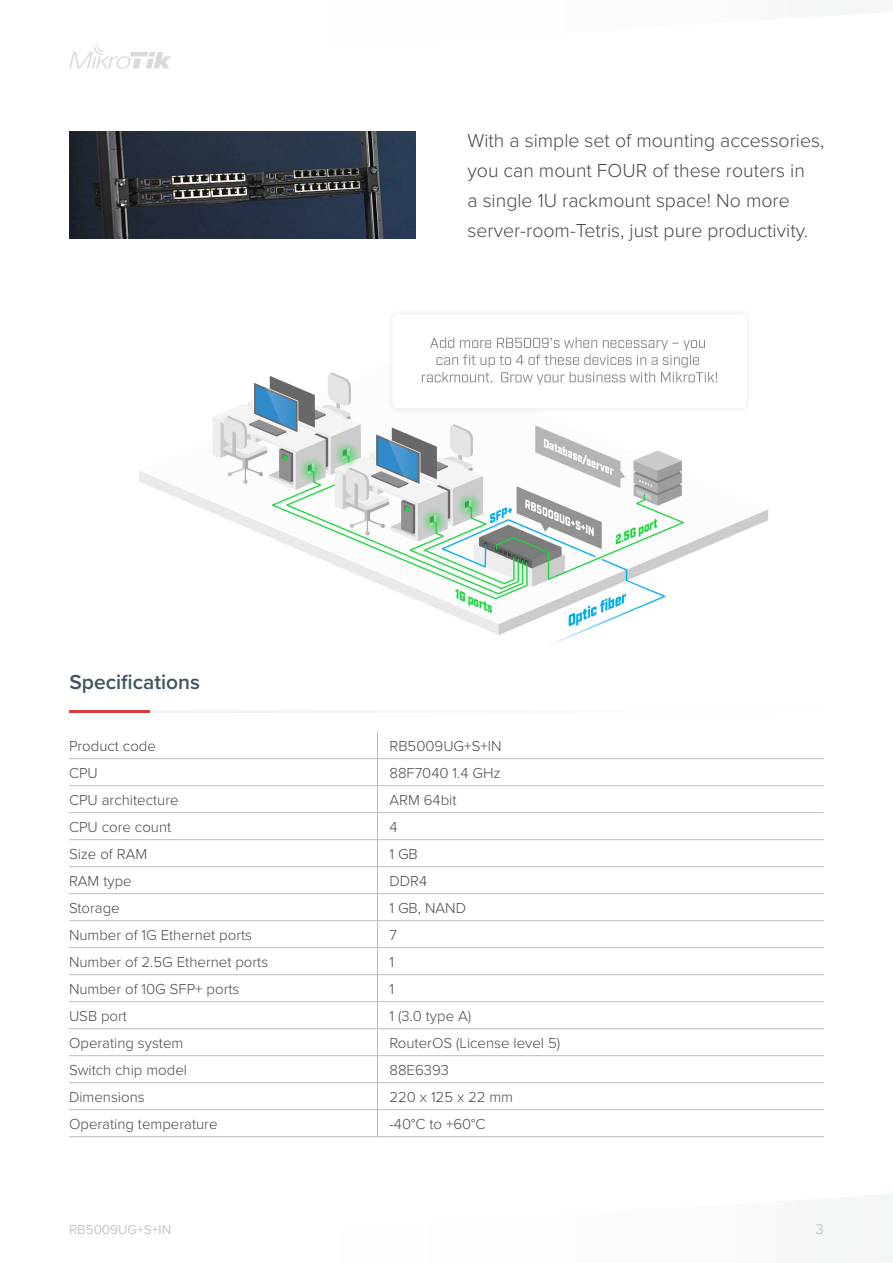
<style>
.page{position:relative;width:893px;height:1263px;background:#fff}
.page>*{position:absolute;margin:0;border:0;box-sizing:border-box;transform-origin:0 0}
.Mazie_virsraksti_201{font:600 21px "Proxima Nova";color:#425361}
.Teksts{font:300 19.5px/30px "Proxima Nova";color:#4a4a4a}
.Tabulu_teksts_2019{font:300 15px "Proxima Nova";color:#4a4a4a}
.t1{font:15px "Proxima Nova";color:#c7c8ca}
.t2{font:13.5px "Proxima Nova";color:#c6c6c5}
</style>
<div class="page">
<svg style="left:841px;top:0;width:52px;height:15px"></svg>
<div style="left:848px;top:1194px;width:45px;height:68px;background:#f4f6f7"></div>
<svg style="left:69px;top:45px;width:103px;height:24px"></svg>
<hr style="left:69px;top:710px;width:81px;height:2px;background:#db3b40">
<hr style="left:150px;top:710px;width:673px;height:2px;background:#eff2f3">
<hr style="left:69px;top:758px;width:308px;height:1px;background:#bcbdc0">
<hr style="left:377px;top:758px;width:447px;height:1px;background:#bcbdc0">
<hr style="left:69px;top:785px;width:308px;height:1px;background:#bcbdc0">
<hr style="left:377px;top:785px;width:447px;height:1px;background:#bcbdc0">
<hr style="left:69px;top:812px;width:308px;height:1px;background:#bcbdc0">
<hr style="left:377px;top:812px;width:447px;height:1px;background:#bcbdc0">
<hr style="left:69px;top:839px;width:308px;height:1px;background:#bcbdc0">
<hr style="left:377px;top:839px;width:447px;height:1px;background:#bcbdc0">
<hr style="left:69px;top:866px;width:308px;height:1px;background:#bcbdc0">
<hr style="left:377px;top:866px;width:447px;height:1px;background:#bcbdc0">
<hr style="left:69px;top:893px;width:308px;height:1px;background:#bcbdc0">
<hr style="left:377px;top:893px;width:447px;height:1px;background:#bcbdc0">
<hr style="left:69px;top:920px;width:308px;height:1px;background:#bcbdc0">
<hr style="left:377px;top:920px;width:447px;height:1px;background:#bcbdc0">
<hr style="left:69px;top:947px;width:308px;height:1px;background:#bcbdc0">
<hr style="left:377px;top:947px;width:447px;height:1px;background:#bcbdc0">
<hr style="left:69px;top:974px;width:308px;height:1px;background:#bcbdc0">
<hr style="left:377px;top:974px;width:447px;height:1px;background:#bcbdc0">
<hr style="left:69px;top:1001px;width:308px;height:1px;background:#bcbdc0">
<hr style="left:377px;top:1001px;width:447px;height:1px;background:#bcbdc0">
<hr style="left:69px;top:1028px;width:308px;height:1px;background:#bcbdc0">
<hr style="left:377px;top:1028px;width:447px;height:1px;background:#bcbdc0">
<hr style="left:69px;top:1055px;width:308px;height:1px;background:#bcbdc0">
<hr style="left:377px;top:1055px;width:447px;height:1px;background:#bcbdc0">
<hr style="left:69px;top:1082px;width:308px;height:1px;background:#bcbdc0">
<hr style="left:377px;top:1082px;width:447px;height:1px;background:#bcbdc0">
<hr style="left:69px;top:1109px;width:308px;height:1px;background:#bcbdc0">
<hr style="left:377px;top:1109px;width:447px;height:1px;background:#bcbdc0">
<svg style="left:377px;top:732px;width:1px;height:404px"></svg>
<hr style="left:69px;top:1136px;width:308px;height:1px;background:#bcbdc0">
<hr style="left:377px;top:1136px;width:447px;height:1px;background:#bcbdc0">
<img style="left:69px;top:132px;width:346px;height:107px">
<img style="left:139px;top:313px;width:629px;height:331px">
<p class="Mazie_virsraksti_201" style="left:69px;top:666px;width:132px">Specifications</p>
<p class="Teksts" style="left:467px;top:125px;width:358px">With a simple set of mounting accessories, you can mount FOUR of these routers in<br>a single 1U rackmount space! No more server-room-Tetris, just pure productivity.</p>
<p class="Tabulu_teksts_2019" style="left:69px;top:735px;width:89px">Product code</p>
<p class="Tabulu_teksts_2019" style="left:389px;top:735px;width:114px">RB5009UG+S+IN</p>
<p class="Tabulu_teksts_2019" style="left:69px;top:762px;width:30px">CPU</p>
<p class="Tabulu_teksts_2019" style="left:389px;top:762px;width:113px">88F7040 1.4 GHz</p>
<p class="Tabulu_teksts_2019" style="left:69px;top:789px;width:111px">CPU architecture</p>
<p class="Tabulu_teksts_2019" style="left:389px;top:789px;width:69px">ARM 64bit</p>
<p class="Tabulu_teksts_2019" style="left:69px;top:816px;width:104px">CPU core count</p>
<p class="Tabulu_teksts_2019" style="left:389px;top:816px;width:10px">4</p>
<p class="Tabulu_teksts_2019" style="left:69px;top:843px;width:80px">Size of RAM</p>
<p class="Tabulu_teksts_2019" style="left:389px;top:843px;width:30px">1 GB</p>
<p class="Tabulu_teksts_2019" style="left:69px;top:870px;width:64px">RAM type</p>
<p class="Tabulu_teksts_2019" style="left:389px;top:870px;width:39px">DDR4</p>
<p class="Tabulu_teksts_2019" style="left:69px;top:897px;width:52px">Storage</p>
<p class="Tabulu_teksts_2019" style="left:389px;top:897px;width:78px">1 GB, NAND</p>
<p class="Tabulu_teksts_2019" style="left:69px;top:924px;width:185px">Number of 1G Ethernet ports</p>
<p class="Tabulu_teksts_2019" style="left:389px;top:924px;width:9px">7</p>
<p class="Tabulu_teksts_2019" style="left:69px;top:951px;width:201px">Number of 2.5G Ethernet ports</p>
<p class="Tabulu_teksts_2019" style="left:389px;top:951px;width:6px">1</p>
<p class="Tabulu_teksts_2019" style="left:69px;top:978px;width:172px">Number of 10G SFP+ ports</p>
<p class="Tabulu_teksts_2019" style="left:389px;top:978px;width:6px">1</p>
<p class="Tabulu_teksts_2019" style="left:69px;top:1005px;width:60px">USB port</p>
<p class="Tabulu_teksts_2019" style="left:389px;top:1005px;width:83px">1 (3.0 type A)</p>
<p class="Tabulu_teksts_2019" style="left:69px;top:1032px;width:116px">Operating system</p>
<p class="Tabulu_teksts_2019" style="left:389px;top:1032px;width:172px">RouterOS (License level 5)</p>
<p class="Tabulu_teksts_2019" style="left:69px;top:1059px;width:120px">Switch chip model</p>
<p class="Tabulu_teksts_2019" style="left:389px;top:1059px;width:61px">88E6393</p>
<p class="Tabulu_teksts_2019" style="left:69px;top:1086px;width:77px">Dimensions</p>
<p class="Tabulu_teksts_2019" style="left:389px;top:1086px;width:125px">220 x 125 x 22 mm</p>
<p class="Tabulu_teksts_2019" style="left:69px;top:1113px;width:150px">Operating temperature</p>
<p class="Tabulu_teksts_2019" style="left:389px;top:1113px;width:98px">-40°C to +60°C</p>
<p class="t2" style="left:69px;top:1219px;width:104px">RB5009UG+S+IN</p>
<p class="t1" style="left:816px;top:1218px;width:10px">3</p>
</div>
